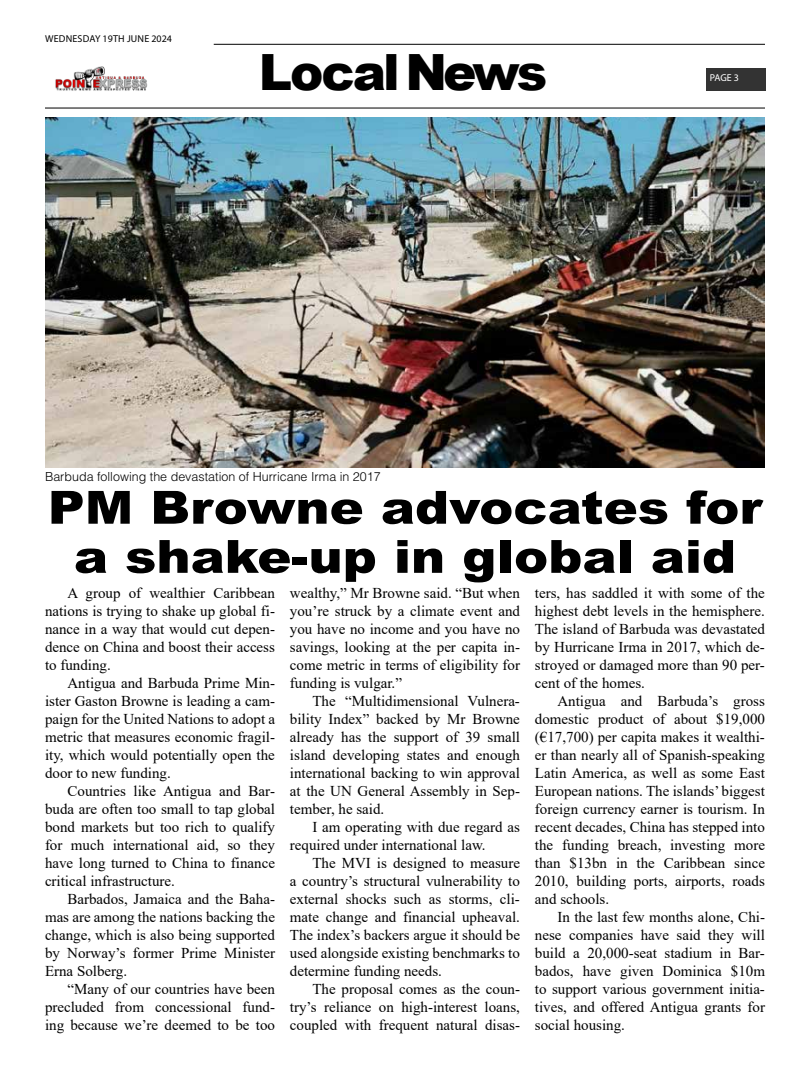
<style>
.page{position:relative;width:810px;height:1080px;background:#fff}
.page>*{position:absolute;margin:0;border:0;box-sizing:border-box;transform-origin:0 0}
.t1{font:900 50px "Arial";letter-spacing:-.06em;color:#000}
.t2{font:900 45.75px/49.1px "Arial";color:#000;text-align:center;scale:1.12 1}
.t3{font:15px/18px "Times New Roman";color:#000;text-align:justify}
.t4{font:300 12.5px "Helvetica LT Std";color:#000}
.t5{font:10px "Myriad Pro";letter-spacing:.02em;color:#000}
.t6{font:10px "Myriad Pro";color:#fff}
</style>
<div class="page">
<hr style="left:45px;top:107px;width:720px;height:2px;background:#333">
<hr style="left:214px;top:44px;width:551px;height:1px;background:#333">
<div style="left:706px;top:68px;width:60px;height:23px;background:#333"></div>
<img style="left:55px;top:66px;width:93px;height:25px">
<img style="left:45px;top:117px;width:720px;height:351px">
<p class="t5" style="left:45px;top:33px;width:128px">WEDNESDAY 19TH JUNE 2024</p>
<h1 class="t1" style="left:259px;top:36px;width:290px">Local News</h1>
<p class="t4" style="left:45px;top:469px;width:337px">Barbuda following the devastation of Hurricane Irma in 2017</p>
<p class="t6" style="left:710px;top:72px;width:31px">PAGE 3</p>
<h2 class="t2" style="left:48px;top:481px;width:639px">PM Browne advocates for a shake-up in global aid</h2>
<p class="t3" style="left:45px;top:583px;width:232px;text-indent:22px">A group of wealthier Caribbean nations is trying to shake up global fi&shy;nance in a way that would cut depen&shy;dence on China and boost their access to funding.</p>
<p class="t3" style="left:45px;top:673px;width:232px;text-indent:22px">Antigua and Barbuda Prime Min&shy;ister Gaston Browne is leading a cam&shy;paign for the United Nations to adopt a metric that measures economic fragil&shy;ity, which would potentially open the door to new funding.</p>
<p class="t3" style="left:45px;top:781px;width:232px;text-indent:22px">Countries like Antigua and Bar&shy;buda are often too small to tap global bond markets but too rich to qualify for much international aid, so they have long turned to China to finance critical infrastructure.</p>
<p class="t3" style="left:45px;top:889px;width:232px;text-indent:22px">Barbados, Jamaica and the Baha&shy;mas are among the nations backing the change, which is also being supported by Norway’s former Prime Minister Erna Solberg.</p>
<p class="t3" style="left:45px;top:979px;width:232px;text-indent:22px">“Many of our countries have been precluded from concessional fund&shy;ing because we’re deemed to be too</p>
<p class="t3" style="left:290px;top:583px;width:232px">wealthy,” Mr Browne said. “But when you’re struck by a climate event and you have no income and you have no savings, looking at the per capita in&shy;come metric in terms of eligibility for funding is vulgar.”</p>
<p class="t3" style="left:290px;top:691px;width:232px;text-indent:22px">The “Multidimensional Vulnera&shy;bility Index” backed by Mr Browne already has the support of 39 small island developing states and enough international backing to win approval at the UN General Assembly in Sep&shy;tember, he said.</p>
<p class="t3" style="left:290px;top:817px;width:232px;text-indent:22px">I am operating with due regard as required under international law.</p>
<p class="t3" style="left:290px;top:853px;width:232px;text-indent:22px">The MVI is designed to measure a country’s structural vulnerability to external shocks such as storms, cli&shy;mate change and financial upheaval.<br>The index’s backers argue it should be used alongside existing benchmarks to determine funding needs.</p>
<p class="t3" style="left:290px;top:979px;width:232px;text-indent:22px">The proposal comes as the coun&shy;try’s reliance on high-interest loans, coupled with frequent natural disas-</p>
<p class="t3" style="left:535px;top:583px;width:232px">ters, has saddled it with some of the highest debt levels in the hemisphere.<br>The island of Barbuda was devastated by Hurricane Irma in 2017, which de&shy;stroyed or damaged more than 90 per&shy;cent of the homes.</p>
<p class="t3" style="left:535px;top:691px;width:232px;text-indent:22px">Antigua and Barbuda’s gross domestic product of about $19,000 (€17,700) per capita makes it wealthi&shy;er than nearly all of Spanish-speaking Latin America, as well as some East European nations. The islands’ biggest foreign currency earner is tourism. In recent decades, China has stepped into the funding breach, investing more than $13bn in the Caribbean since 2010, building ports, airports, roads and schools.</p>
<p class="t3" style="left:535px;top:907px;width:232px;text-indent:22px">In the last few months alone, Chi&shy;nese companies have said they will build a 20,000-seat stadium in Bar&shy;bados, have given Dominica $10m to support various government initia&shy;tives, and offered Antigua grants for social housing.</p>
</div>
